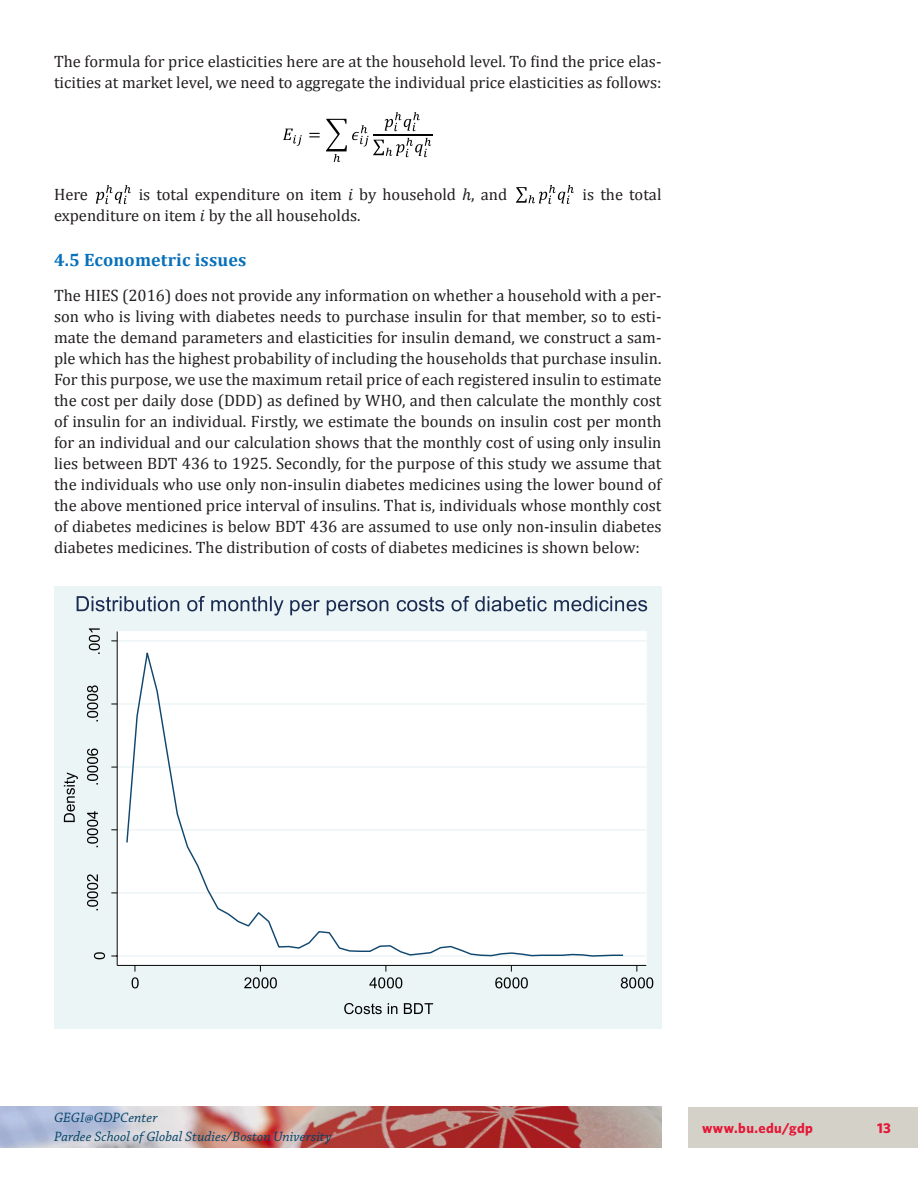
<style>
.page{position:relative;width:918px;height:1188px;background:#fff}
.page>*{position:absolute;margin:0;border:0;box-sizing:border-box;transform-origin:0 0}
.subhead_2{font:700 18px "Cambria";letter-spacing:.01em;color:#0770ba}
.t1{font:16.5px/21px "Cambria";color:#231f20}
.t2{font:italic 14.25px/18.8px "Chaparral Pro";letter-spacing:.005em;color:#004167}
.t3{font:700 14.25px "Whitney";letter-spacing:.025em;color:#e51836}
.s1{font-family:"Cambria Math"}
</style>
<div class="page">
<img style="left:0;top:1107px;width:662px;height:40px">
<div style="left:688px;top:1107px;width:230px;height:40px;background:#d4d1c9"></div>
<svg style="left:283px;top:129px;width:19px;height:17px"></svg>
<hr style="left:373px;top:135px;width:59px;height:1px;background:#040503">
<svg style="left:309px;top:112px;width:122px;height:50px"></svg>
<svg style="left:96px;top:185px;width:35px;height:19px"></svg>
<svg style="left:516px;top:185px;width:58px;height:19px"></svg>
<div style="left:54px;top:587px;width:608px;height:442px;background:#ecf5f6"></div>
<div style="left:117px;top:631px;width:530px;height:334px;background:#fff;border:1px solid #fff"></div>
<hr style="left:117px;top:640px;width:529px;height:2px;background:#ecf5f6">
<hr style="left:117px;top:703px;width:529px;height:2px;background:#ecf5f6">
<hr style="left:117px;top:766px;width:529px;height:2px;background:#ecf5f6">
<hr style="left:117px;top:829px;width:529px;height:2px;background:#ecf5f6">
<hr style="left:117px;top:892px;width:529px;height:2px;background:#ecf5f6">
<hr style="left:117px;top:955px;width:529px;height:2px;background:#ecf5f6">
<svg style="left:126px;top:652px;width:497px;height:305px"></svg>
<hr style="left:117px;top:631px;width:1px;height:334px;background:#040503">
<svg style="left:94px;top:952px;width:11px;height:7px"></svg>
<svg style="left:87px;top:874px;width:11px;height:36px"></svg>
<svg style="left:87px;top:811px;width:11px;height:36px"></svg>
<svg style="left:87px;top:749px;width:11px;height:36px"></svg>
<svg style="left:87px;top:685px;width:11px;height:36px"></svg>
<svg style="left:89px;top:628px;width:11px;height:26px"></svg>
<svg style="left:64px;top:772px;width:14px;height:50px"></svg>
<hr style="left:117px;top:965px;width:529px;height:1px;background:#040503">
<svg style="left:132px;top:965px;width:7px;height:23px"></svg>
<svg style="left:244px;top:965px;width:33px;height:23px"></svg>
<svg style="left:369px;top:965px;width:33px;height:23px"></svg>
<svg style="left:495px;top:965px;width:33px;height:23px"></svg>
<svg style="left:621px;top:965px;width:32px;height:23px"></svg>
<svg style="left:344px;top:1003px;width:38px;height:11px"></svg>
<svg style="left:388px;top:1003px;width:9px;height:11px"></svg>
<svg style="left:404px;top:1003px;width:29px;height:11px"></svg>
<svg style="left:77px;top:596px;width:207px;height:20px"></svg>
<svg style="left:290px;top:600px;width:98px;height:15px"></svg>
<svg style="left:397px;top:596px;width:150px;height:15px"></svg>
<svg style="left:554px;top:596px;width:93px;height:15px"></svg>
<p class="t1" style="left:54px;top:51px;width:609px">The formula for price elasticities here are at the household level. To find the price elas&shy;ticities at market level, we need to aggregate the individual price elasticities as follows:</p>
<p class="t1" style="left:54px;top:184px;width:36px">Here</p>
<p class="t1" style="left:139px;top:184px;width:370px">is total expenditure on item by household <span class="s1">ℎ</span>, and</p>
<p class="t1" style="left:583px;top:184px;width:80px">is the total</p>
<p class="t1" style="left:54px;top:205px;width:308px">expenditure on item by the all households.</p>
<p class="subhead_2" style="left:54px;top:247px;width:194px">4.5 Econometric issues</p>
<p class="t1" style="left:54px;top:285px;width:609px;text-align:justify">The HIES (2016) does not provide any information on whether a household with a per&shy;son who is living with diabetes needs to purchase insulin for that member, so to esti&shy;mate the demand parameters and elasticities for insulin demand, we construct a sam&shy;ple which has the highest probability of including the households that purchase insulin.<br>For this purpose, we use the maximum retail price of each registered insulin to estimate the cost per daily dose (DDD) as defined by WHO, and then calculate the monthly cost of insulin for an individual. Firstly, we estimate the bounds on insulin cost per month for an individual and our calculation shows that the monthly cost of using only insulin lies between BDT 436 to 1925. Secondly, for the purpose of this study we assume that the individuals who use only non-insulin diabetes medicines using the lower bound of the above mentioned price interval of insulins. That is, individuals whose monthly cost of diabetes medicines is below BDT 436 are assumed to use only non-insulin diabetes diabetes medicines. The distribution of costs of diabetes medicines is shown below:</p>
<p class="t2" style="left:54px;top:1109px;width:279px">GEGI@GDPCenter<br>Pardee School of Global Studies/Boston University</p>
<p class="t3" style="left:702px;top:1118px;width:113px">www.bu.edu/gdp</p>
<p class="t3" style="left:877px;top:1118px;width:15px">13</p>
</div>
